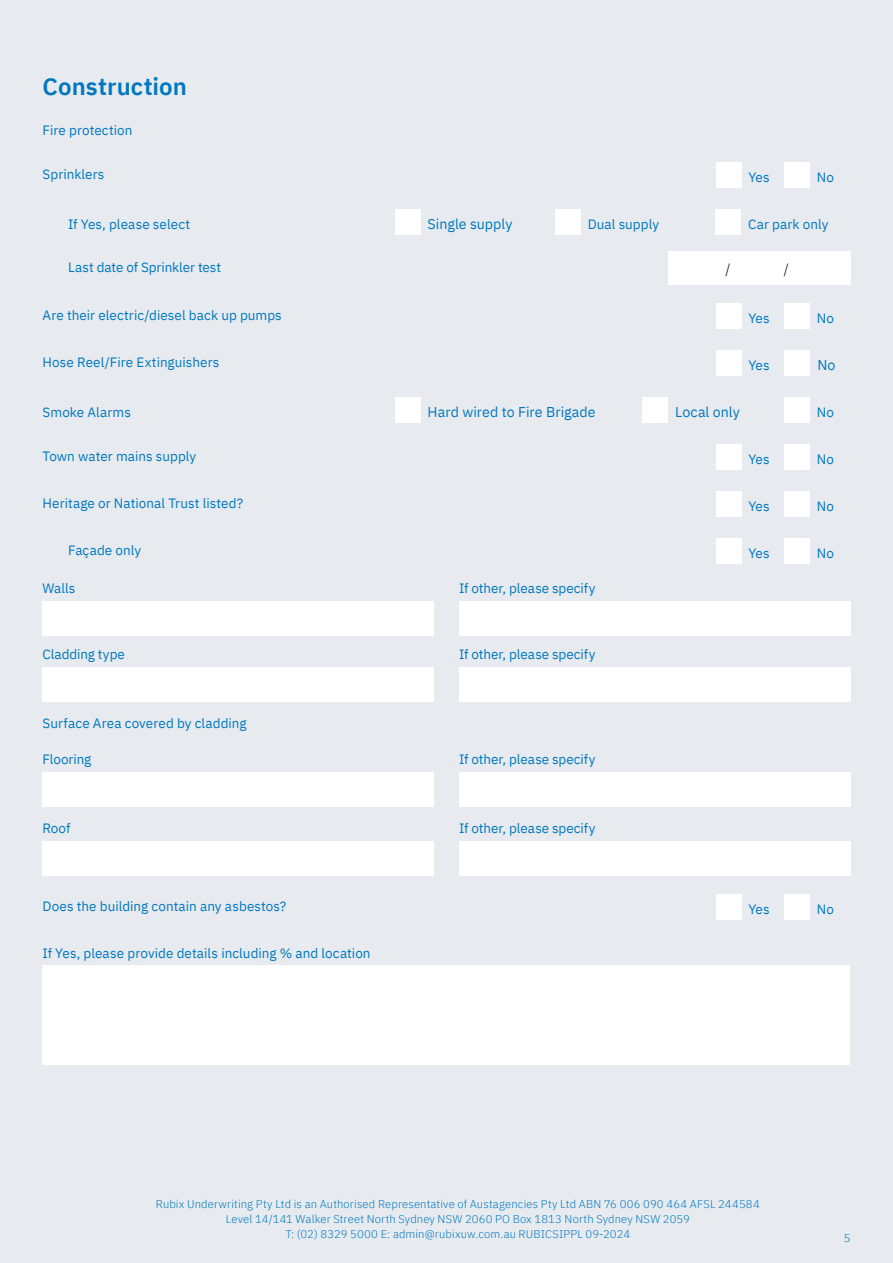
<style>
.page{position:relative;width:893px;height:1263px;background:#e7ebf0}
.page>*{position:absolute;margin:0;border:0;box-sizing:border-box;transform-origin:0 0}
.t1{font:600 24px "IBM Plex Sans";letter-spacing:.005em;color:#0077be}
.t2{font:14.25px "IBM Plex Sans";color:#0077be}
.t3{font:300 14.25px "IBM Plex Sans";color:#000}
.t4{font:13.5px "IBM Plex Sans";letter-spacing:.005em;color:#0077be}
.t5{font:300 11.25px/15px "IBM Plex Sans";letter-spacing:.01em;color:#0077be;text-align:center}
</style>
<div class="page">
<div style="left:716px;top:162px;width:26px;height:26px;background:#fff"></div>
<div style="left:784px;top:162px;width:26px;height:26px;background:#fff"></div>
<div style="left:784px;top:397px;width:26px;height:26px;background:#fff"></div>
<div style="left:642px;top:397px;width:26px;height:26px;background:#fff"></div>
<div style="left:395px;top:397px;width:25px;height:26px;background:#fff"></div>
<div style="left:395px;top:209px;width:25px;height:26px;background:#fff"></div>
<div style="left:555px;top:209px;width:26px;height:26px;background:#fff"></div>
<div style="left:715px;top:209px;width:26px;height:26px;background:#fff"></div>
<div style="left:716px;top:304px;width:26px;height:25px;background:#fff"></div>
<div style="left:784px;top:304px;width:26px;height:25px;background:#fff"></div>
<div style="left:716px;top:351px;width:26px;height:25px;background:#fff"></div>
<div style="left:784px;top:351px;width:26px;height:25px;background:#fff"></div>
<div style="left:716px;top:444px;width:26px;height:26px;background:#fff"></div>
<div style="left:784px;top:444px;width:26px;height:26px;background:#fff"></div>
<div style="left:716px;top:491px;width:26px;height:26px;background:#fff"></div>
<div style="left:784px;top:491px;width:26px;height:26px;background:#fff"></div>
<div style="left:716px;top:538px;width:26px;height:26px;background:#fff"></div>
<div style="left:784px;top:538px;width:26px;height:26px;background:#fff"></div>
<div style="left:668px;top:252px;width:182px;height:33px;background:#fff"></div>
<div style="left:716px;top:894px;width:26px;height:26px;background:#fff"></div>
<div style="left:784px;top:894px;width:26px;height:26px;background:#fff"></div>
<div style="left:43px;top:602px;width:391px;height:34px;background:#fff"></div>
<div style="left:43px;top:668px;width:391px;height:34px;background:#fff"></div>
<div style="left:43px;top:772px;width:391px;height:34px;background:#fff"></div>
<div style="left:43px;top:841px;width:391px;height:34px;background:#fff"></div>
<div style="left:459px;top:602px;width:391px;height:34px;background:#fff"></div>
<div style="left:459px;top:668px;width:391px;height:34px;background:#fff"></div>
<div style="left:459px;top:772px;width:391px;height:34px;background:#fff"></div>
<div style="left:459px;top:841px;width:391px;height:34px;background:#fff"></div>
<div style="left:43px;top:966px;width:807px;height:99px;background:#fff"></div>
<h1 class="t1" style="left:43px;top:67px;width:146px">Construction</h1>
<p class="t4" style="left:43px;top:120px;width:91px">Fire protection</p>
<p class="t4" style="left:43px;top:163px;width:64px">Sprinklers</p>
<p class="t4" style="left:748px;top:167px;width:23px">Yes</p>
<p class="t4" style="left:817px;top:167px;width:19px">No</p>
<p class="t4" style="left:68px;top:214px;width:124px">If Yes, please select</p>
<p class="t2" style="left:428px;top:213px;width:86px">Single supply</p>
<p class="t4" style="left:588px;top:214px;width:73px">Dual supply</p>
<p class="t4" style="left:748px;top:214px;width:82px">Car park only</p>
<p class="t4" style="left:68px;top:257px;width:155px">Last date of Sprinkler test</p>
<p class="t3" style="left:725px;top:258px;width:7px">/</p>
<p class="t3" style="left:784px;top:258px;width:7px">/</p>
<p class="t4" style="left:43px;top:305px;width:241px">Are their electric/diesel back up pumps</p>
<p class="t4" style="left:748px;top:308px;width:23px">Yes</p>
<p class="t4" style="left:817px;top:308px;width:19px">No</p>
<p class="t4" style="left:43px;top:352px;width:178px">Hose Reel/Fire Extinguishers</p>
<p class="t4" style="left:748px;top:355px;width:23px">Yes</p>
<p class="t2" style="left:817px;top:354px;width:20px">No</p>
<p class="t4" style="left:43px;top:402px;width:90px">Smoke Alarms</p>
<p class="t2" style="left:428px;top:401px;width:169px">Hard wired to Fire Brigade</p>
<p class="t2" style="left:675px;top:401px;width:66px">Local only</p>
<p class="t4" style="left:817px;top:402px;width:19px">No</p>
<p class="t4" style="left:43px;top:446px;width:155px">Town water mains supply</p>
<p class="t4" style="left:748px;top:449px;width:23px">Yes</p>
<p class="t4" style="left:817px;top:449px;width:19px">No</p>
<p class="t4" style="left:43px;top:493px;width:202px">Heritage or National Trust listed?</p>
<p class="t4" style="left:748px;top:496px;width:23px">Yes</p>
<p class="t4" style="left:817px;top:496px;width:19px">No</p>
<p class="t4" style="left:68px;top:540px;width:75px">Façade only</p>
<p class="t4" style="left:748px;top:543px;width:23px">Yes</p>
<p class="t4" style="left:817px;top:543px;width:19px">No</p>
<p class="t4" style="left:43px;top:578px;width:34px">Walls</p>
<p class="t4" style="left:459px;top:578px;width:138px">If other, please specify</p>
<p class="t4" style="left:43px;top:644px;width:84px">Cladding type</p>
<p class="t4" style="left:459px;top:644px;width:138px">If other, please specify</p>
<p class="t4" style="left:43px;top:713px;width:206px">Surface Area covered by cladding</p>
<p class="t4" style="left:43px;top:749px;width:50px">Flooring</p>
<p class="t4" style="left:459px;top:749px;width:138px">If other, please specify</p>
<p class="t4" style="left:43px;top:818px;width:29px">Roof</p>
<p class="t4" style="left:459px;top:818px;width:138px">If other, please specify</p>
<p class="t4" style="left:43px;top:896px;width:245px">Does the building contain any asbestos?</p>
<p class="t4" style="left:748px;top:899px;width:23px">Yes</p>
<p class="t4" style="left:817px;top:899px;width:19px">No</p>
<p class="t4" style="left:43px;top:943px;width:330px">If Yes, please provide details including % and location</p>
<p class="t5" style="left:156px;top:1195px;width:605px">Rubix Underwriting Pty Ltd is an Authorised Representative of Austagencies Pty Ltd ABN 76 006 090 464 AFSL 244584<br>Level 14/141 Walker Street North Sydney NSW 2060 PO Box 1813 North Sydney NSW 2059<br>T: (02) 8329 5000 E: admin@rubixuw.com.au RUBICSIPPL 09-2024</p>
<p class="t5" style="left:844px;top:1229px;width:8px">5</p>
</div>
